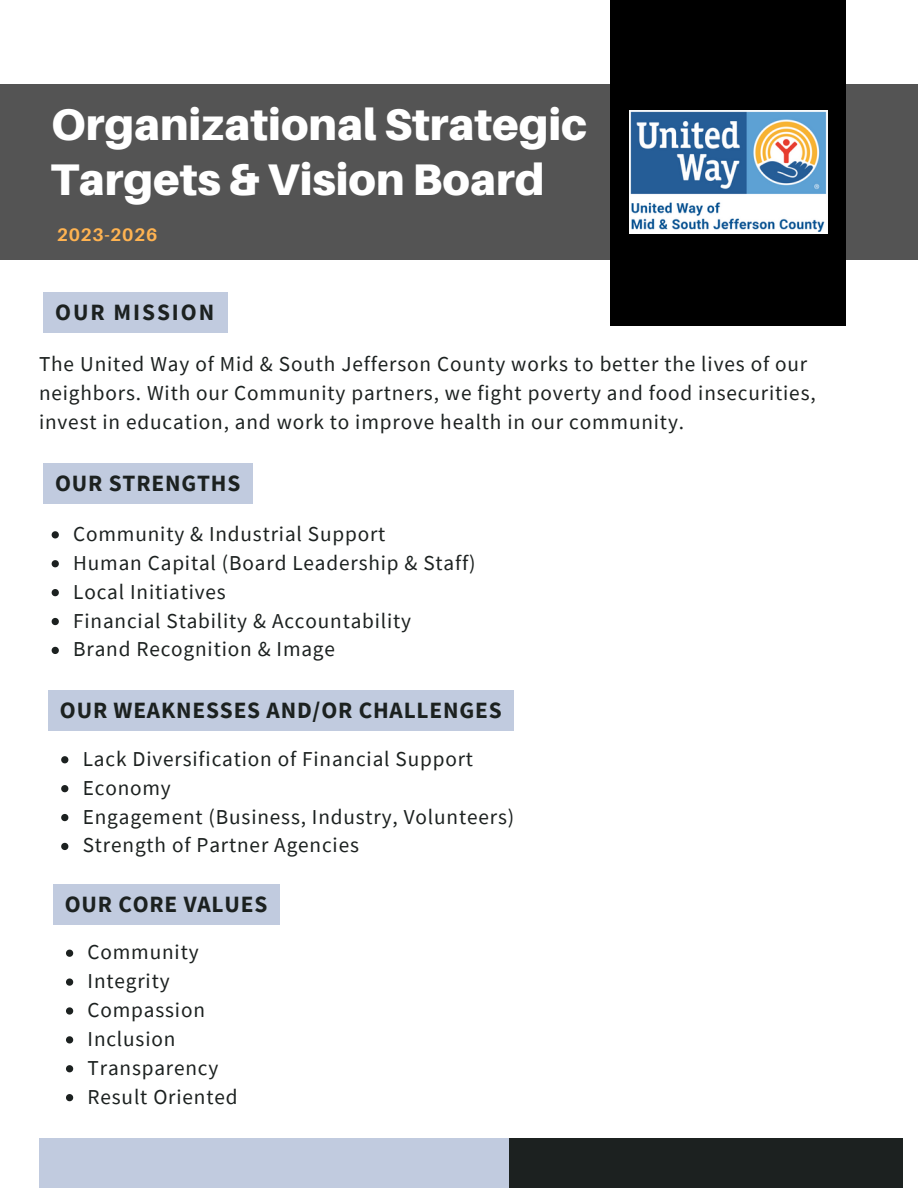
<style>
.page{position:relative;width:918px;height:1188px;background:#fff}
.page>*{position:absolute;margin:0;border:0;box-sizing:border-box;transform-origin:0 0}
.t1{font:900 44.25px/54.9px "Aileron";color:#fff}
.t2{font:700 23.25px "Source Sans Pro";letter-spacing:.035em;color:#1c2120}
.t3{font:700 23.25px "Source Sans Pro";letter-spacing:.085em;color:#1c2120}
.t4{font:21.3px/29.2px "Source Sans Pro";letter-spacing:.04em;color:#1c2120}
.t5{font:700 18.15px "Aileron";letter-spacing:.03em;color:#ffb351}
</style>
<div class="page">
<div style="left:0;top:84px;width:918px;height:176px;background:#545454"></div>
<div style="left:610px;top:0;width:236px;height:326px;background:#000"></div>
<div style="left:39px;top:1139px;width:470px;height:49px;background:#c1cbdf"></div>
<div style="left:509px;top:1139px;width:394px;height:49px;background:#1c2120"></div>
<img style="left:629px;top:110px;width:198px;height:124px">
<div style="left:44px;top:292px;width:184px;height:41px;background:#c1cbdf"></div>
<div style="left:44px;top:463px;width:209px;height:41px;background:#c1cbdf"></div>
<svg style="left:52px;top:531px;width:7px;height:7px"></svg>
<svg style="left:52px;top:560px;width:7px;height:7px"></svg>
<svg style="left:52px;top:589px;width:7px;height:7px"></svg>
<svg style="left:52px;top:618px;width:7px;height:7px"></svg>
<svg style="left:52px;top:647px;width:7px;height:7px"></svg>
<div style="left:48px;top:691px;width:466px;height:40px;background:#c1cbdf"></div>
<svg style="left:61px;top:756px;width:7px;height:7px"></svg>
<svg style="left:61px;top:785px;width:7px;height:7px"></svg>
<svg style="left:61px;top:814px;width:7px;height:7px"></svg>
<svg style="left:61px;top:843px;width:7px;height:7px"></svg>
<div style="left:53px;top:884px;width:227px;height:41px;background:#c1cbdf"></div>
<svg style="left:66px;top:950px;width:7px;height:7px"></svg>
<svg style="left:66px;top:978px;width:7px;height:8px"></svg>
<svg style="left:66px;top:1007px;width:7px;height:8px"></svg>
<svg style="left:66px;top:1036px;width:7px;height:7px"></svg>
<svg style="left:66px;top:1065px;width:7px;height:7px"></svg>
<svg style="left:66px;top:1094px;width:7px;height:7px"></svg>
<p class="t1" style="left:51px;top:97px;width:538px">Organizational Strategic<br>Targets &amp; Vision Board</p>
<p class="t5" style="left:57px;top:224px;width:102px">2023-2026</p>
<p class="t3" style="left:55px;top:297px;width:161px">OUR MISSION</p>
<p class="t4" style="left:39px;top:349px;width:778px">The United Way of Mid &amp; South Jefferson County works to better the lives of our neighbors. With our Community partners, we fight poverty and food insecurities, invest in education, and work to improve health in our community.</p>
<p class="t2" style="left:55px;top:468px;width:187px">OUR STRENGTHS</p>
<p class="t4" style="left:73px;top:519px;width:314px">Community &amp; Industrial Support</p>
<p class="t4" style="left:73px;top:548px;width:404px">Human Capital (Board Leadership &amp; Staff)</p>
<p class="t4" style="left:73px;top:576px;width:154px">Local Initiatives</p>
<p class="t4" style="left:73px;top:605px;width:339px">Financial Stability &amp; Accountability</p>
<p class="t4" style="left:73px;top:634px;width:263px">Brand Recognition &amp; Image</p>
<p class="t2" style="left:60px;top:695px;width:443px">OUR WEAKNESSES AND/OR CHALLENGES</p>
<p class="t4" style="left:83px;top:744px;width:392px">Lack Diversification of Financial Support</p>
<p class="t4" style="left:83px;top:772px;width:90px">Economy</p>
<p class="t4" style="left:83px;top:801px;width:433px">Engagement (Business, Industry, Volunteers)</p>
<p class="t4" style="left:83px;top:830px;width:278px">Strength of Partner Agencies</p>
<p class="t2" style="left:65px;top:889px;width:204px">OUR CORE VALUES</p>
<p class="t4" style="left:88px;top:937px;width:113px">Community</p>
<p class="t4" style="left:88px;top:966px;width:84px">Integrity</p>
<p class="t4" style="left:88px;top:995px;width:119px">Compassion</p>
<p class="t4" style="left:88px;top:1024px;width:89px">Inclusion</p>
<p class="t4" style="left:88px;top:1053px;width:132px">Transparency</p>
<p class="t4" style="left:88px;top:1081px;width:152px">Result Oriented</p>
</div>
